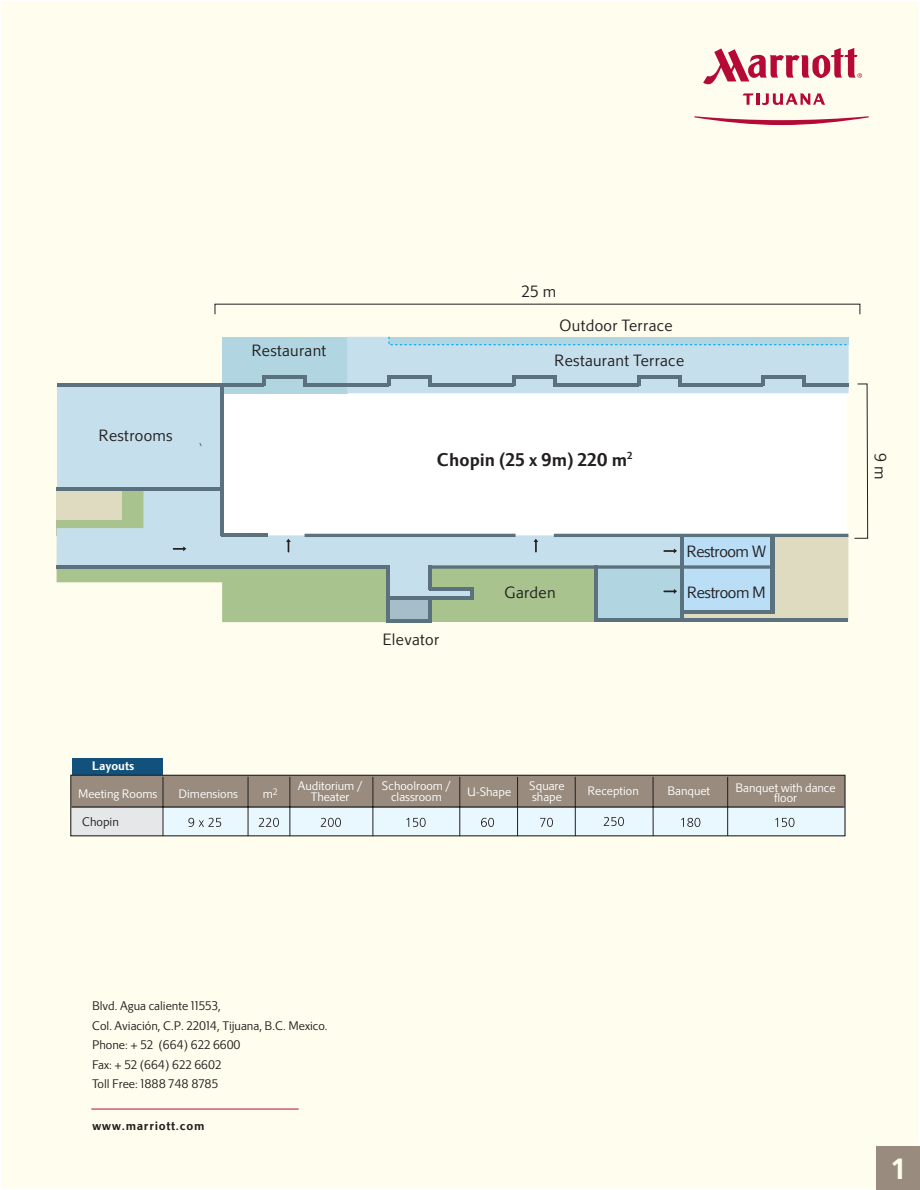
<style>
.page{position:relative;width:920px;height:1190px;background:#fff}
.page>*{position:absolute;margin:0;border:0;box-sizing:border-box;transform-origin:0 0}
.t1{font:700 29.25px "Frutiger";color:#fffeee}
.t2{font:700 17.7px "Marriott";color:#231f20}
.t3{font:300 15.75px "Marriott";letter-spacing:.02em;color:#231f20}
.t4{font:300 15.75px "Marriott";letter-spacing:-.025em;color:#231f20}
.t5{font:300 12px/19.5px "Marriott";color:#231f20}
.t6{font:700 12px "Marriott";letter-spacing:.06em;color:#231f20}
.t7{font:300 11.85px/10.5px "Marriott";color:#fff;text-align:center}
.t8{font:700 11.85px "Marriott";color:#fff}
.t9{font:300 9px "Marriott";color:#fff}
</style>
<div class="page">
<div style="left:1px;top:1px;width:918px;height:1188px;background:#fffeee"></div>
<hr style="left:91px;top:1108px;width:208px;height:1px;background:#b50938">
<svg style="left:742px;top:93px;width:83px;height:12px"></svg>
<svg style="left:694px;top:116px;width:174px;height:9px"></svg>
<svg style="left:703px;top:48px;width:159px;height:36px"></svg>
<hr style="left:56px;top:565px;width:333px;height:3px;background:#5b717d">
<svg style="left:57px;top:336px;width:811px;height:286px;background:#d6e4e2"></svg>
<div style="left:72px;top:758px;width:91px;height:18px;background:#12517b"></div>
<div style="left:160px;top:807px;width:685px;height:28px;background:#e9f7fe"></div>
<div style="left:72px;top:807px;width:91px;height:29px;background:#e6e7e8"></div>
<svg style="left:188px;top:817px;width:33px;height:10px"></svg>
<svg style="left:259px;top:817px;width:20px;height:10px"></svg>
<svg style="left:321px;top:817px;width:20px;height:10px"></svg>
<svg style="left:406px;top:817px;width:19px;height:10px"></svg>
<svg style="left:481px;top:817px;width:13px;height:10px"></svg>
<svg style="left:540px;top:817px;width:13px;height:10px"></svg>
<svg style="left:603px;top:817px;width:21px;height:9px"></svg>
<svg style="left:681px;top:817px;width:19px;height:10px"></svg>
<svg style="left:775px;top:817px;width:19px;height:10px"></svg>
<div style="left:72px;top:775px;width:773px;height:32px;background:#998b7d"></div>
<hr style="left:248px;top:777px;width:1px;height:59px;background:#231f20">
<hr style="left:163px;top:777px;width:1px;height:59px;background:#231f20">
<hr style="left:289px;top:777px;width:1px;height:59px;background:#231f20">
<hr style="left:517px;top:777px;width:1px;height:59px;background:#231f20">
<hr style="left:575px;top:777px;width:1px;height:59px;background:#231f20">
<hr style="left:652px;top:777px;width:1px;height:59px;background:#231f20">
<hr style="left:727px;top:777px;width:1px;height:59px;background:#231f20">
<hr style="left:459px;top:777px;width:1px;height:59px;background:#231f20">
<hr style="left:372px;top:777px;width:1px;height:59px;background:#231f20">
<hr style="left:72px;top:806px;width:771px;height:1px;background:#231f20">
<div style="left:70px;top:774px;width:775px;height:62px;border:1px solid #231f20"></div>
<div style="left:876px;top:1146px;width:43px;height:43px;background:#998b7d"></div>
<p class="t3" style="left:98px;top:429px;width:76px">Restrooms</p>
<p class="t3" style="left:251px;top:344px;width:76px">Restaurant</p>
<p class="t3" style="left:521px;top:285px;width:36px">25 m</p>
<p class="t3" style="left:559px;top:319px;width:114px">Outdoor Terrace</p>
<p class="t3" style="left:554px;top:355px;width:131px">Restaurant Terrace</p>
<p class="t2" style="left:437px;top:449px;width:197px">Chopin (25 x 9m) 220 m<sup>2</sup></p>
<p class="t3" style="left:382px;top:633px;width:58px">Elevator</p>
<p class="t3" style="left:504px;top:586px;width:53px">Garden</p>
<p class="t4" style="left:686px;top:545px;width:81px">Restroom W</p>
<p class="t4" style="left:687px;top:587px;width:80px">Restroom M</p>
<p class="t3" style="left:886px;top:453px;width:28px;rotate:90deg">9 m</p>
<p class="t8" style="left:92px;top:758px;width:44px">Layouts</p>
<p class="t7" style="left:78px;top:789px;width:81px">Meeting Rooms</p>
<p class="t7" style="left:178px;top:789px;width:61px">Dimensions</p>
<p class="t7" style="left:298px;top:781px;width:66px">Auditorium /<br>Theater</p>
<p class="t7" style="left:382px;top:781px;width:70px">Schoolroom / classroom</p>
<p class="t7" style="left:467px;top:787px;width:45px">U-Shape</p>
<p class="t7" style="left:529px;top:781px;width:37px;text-align:left">Square shape</p>
<p class="t7" style="left:587px;top:787px;width:53px">Reception</p>
<p class="t7" style="left:667px;top:787px;width:44px">Banquet</p>
<p class="t7" style="left:735px;top:783px;width:102px">Banquet with dance</p>
<p class="t9" style="left:273px;top:788px;width:6px">2</p>
<p class="t7" style="left:263px;top:789px;width:12px">m</p>
<p class="t7" style="left:774px;top:793px;width:24px">floor</p>
<p class="t5" style="left:82px;top:813px;width:38px">Chopin</p>
<p class="t5" style="left:92px;top:997px;width:237px">Blvd. Agua caliente 11553,<br>Col. Aviación, C.P. 22014, Tijuana, B.C. Mexico.<br>Phone: + 52 (664) 622 6600<br>Fax: + 52 (664) 622 6602<br>Toll Free: 1888 748 8785</p>
<p class="t6" style="left:92px;top:1119px;width:114px">www.marriott.com</p>
<p class="t1" style="left:890px;top:1156px;width:18px">1</p>
</div>
